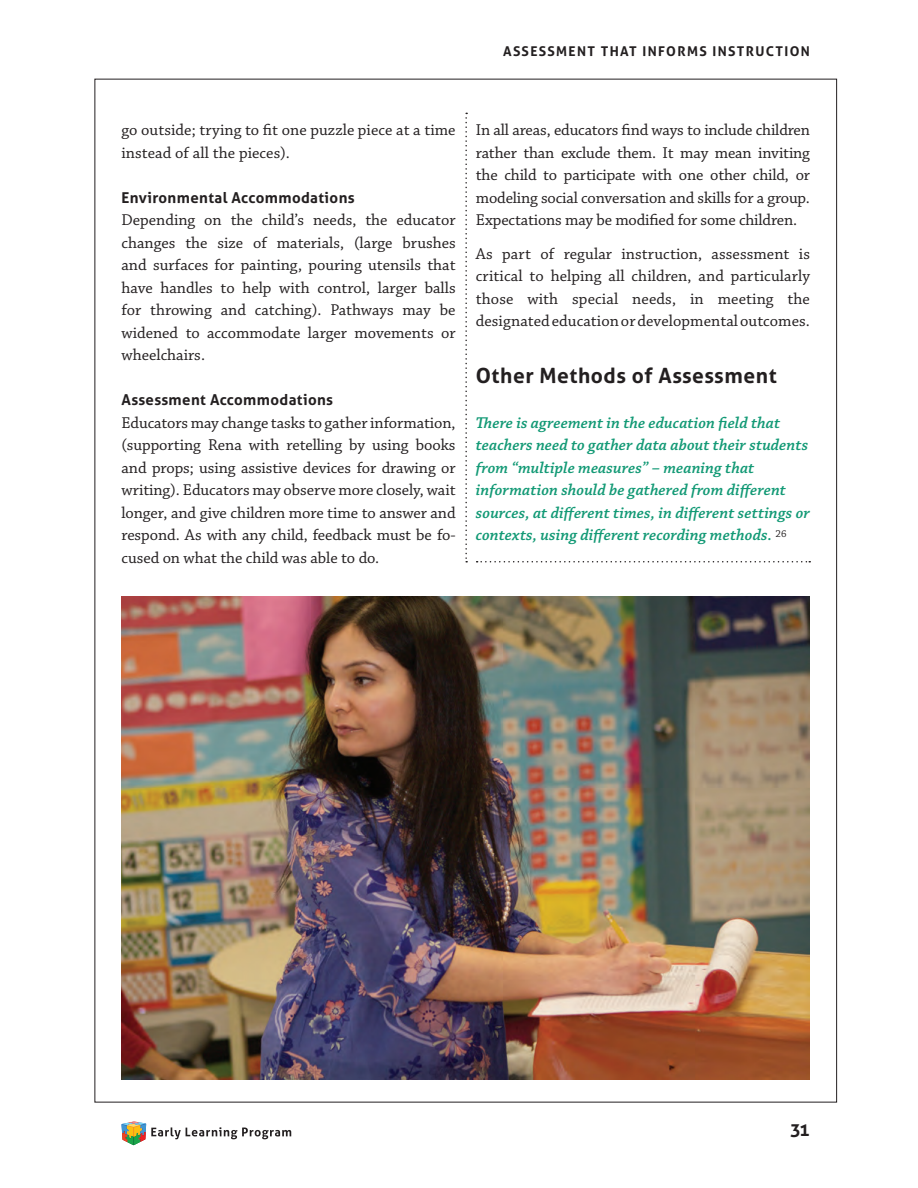
<style>
.page{position:relative;width:918px;height:1188px;background:#fff}
.page>*{position:absolute;margin:0;border:0;box-sizing:border-box;transform-origin:0 0}
.head_1{font:700 21px "Aller";letter-spacing:.025em;color:#231f20}
.t1{font:700 18px "Aller";color:#231f20}
.Body_Text{font:16.5px/22.5px "Chaparral Pro";color:#231f20;text-align:justify}
.quote_new{font:italic 600 16.5px/22.5px "Chaparral Pro";letter-spacing:.005em;color:#129975}
.head_3{font:700 15px "Aller";letter-spacing:.025em;color:#231f20}
.t2{font:700 13.5px "Aller";letter-spacing:.1em;color:#231f20}
</style>
<div class="page">
<img style="left:122px;top:596px;width:688px;height:484px">
<svg style="left:122px;top:1121px;width:169px;height:24px"></svg>
<svg style="left:477px;top:561px;width:333px;height:1px"></svg>
<svg style="left:465px;top:113px;width:2px;height:449px"></svg>
<p class="t2" style="left:503px;top:43px;width:308px">ASSESSMENT THAT INFORMS INSTRUCTION</p>
<p class="Body_Text" style="left:122px;top:119px;width:336px">go outside; trying to fit one puzzle piece at a time instead of all the pieces).</p>
<p class="head_3" style="left:122px;top:188px;width:235px">Environmental Accommodations</p>
<p class="Body_Text" style="left:122px;top:209px;width:336px">Depending on the child’s needs, the educator changes the size of materials, (large brushes and surfaces for painting, pouring utensils that have handles to help with control, larger balls for throwing and catching). Pathways may be widened to accommodate larger movements or wheelchairs.</p>
<p class="head_3" style="left:122px;top:390px;width:213px">Assessment Accommodations</p>
<p class="Body_Text" style="left:122px;top:412px;width:336px">Educators may change tasks to gather information, (supporting Rena with retelling by using books and props; using assistive devices for drawing or writing). Educators may observe more closely, wait longer, and give children more time to answer and respond. As with any child, feedback must be fo&shy;cused on what the child was able to do.</p>
<p class="Body_Text" style="left:476px;top:119px;width:336px">In all areas, educators find ways to include children rather than exclude them. It may mean inviting the child to participate with one other child, or modeling social conversation and skills for a group.<br>Expectations may be modified for some children.</p>
<p class="Body_Text" style="left:476px;top:243px;width:336px">As part of regular instruction, assessment is critical to helping all children, and particularly those with special needs, in meeting the designated education or developmental outcomes.</p>
<p class="head_1" style="left:476px;top:362px;width:302px">Other Methods of Assessment</p>
<p class="quote_new" style="left:476px;top:412px;width:336px">There is agreement in the education field that teachers need to gather data about their students from “multiple measures” – meaning that information should be gathered from different sources, at different times, in different settings or contexts, using different recording methods. <sup>26</sup></p>
<p class="t1" style="left:790px;top:1119px;width:21px">31</p>
</div>
